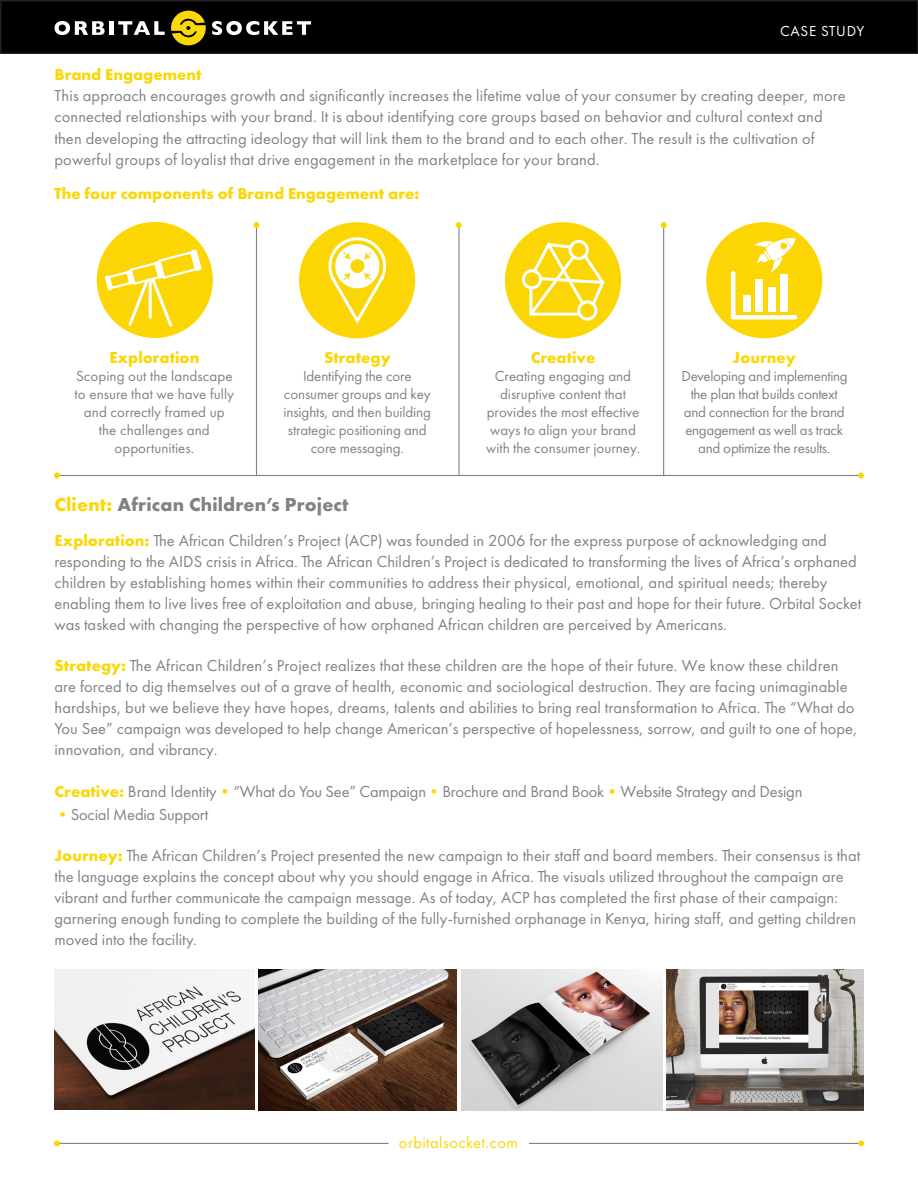
<style>
.page{position:relative;width:918px;height:1188px;background:#fff}
.page>*{position:absolute;margin:0;border:0;box-sizing:border-box;transform-origin:0 0}
.t1{font:700 19.5px "Futura PT";letter-spacing:.01em;color:#808284}
.t2{font:16.5px/21px "Futura PT";color:#808284}
.t3{font:700 16.5px "Futura PT";color:#fad706}
.t4{font:16.5px "Futura PT";letter-spacing:.025em;color:#fcd604}
.t5{font:15px/18px "Futura PT";color:#808284;text-align:center}
.t6{font:15px/18px "Futura PT";letter-spacing:-.025em;color:#808284;text-align:center}
.t7{font:15px "Futura PT";letter-spacing:.05em;color:#fff}
.s1{font-weight:700;color:#fad706}
.s2{color:#fad706}
.s3{color:#fcd604}
</style>
<div class="page">
<svg style="left:96px;top:221px;width:117px;height:118px"></svg>
<svg style="left:299px;top:222px;width:117px;height:117px"></svg>
<svg style="left:505px;top:222px;width:117px;height:117px"></svg>
<div style="left:570px;top:241px;width:17px;height:18px;background:#fcd604;border-radius:50%"></div>
<div style="left:569px;top:240px;width:20px;height:20px;border:3px solid #fff;border-radius:50%"></div>
<svg style="left:579px;top:302px;width:17px;height:17px"></svg>
<div style="left:577px;top:300px;width:20px;height:21px;border:3px solid #fff;border-radius:50%"></div>
<div style="left:523px;top:271px;width:18px;height:17px;background:#fcd604;border-radius:50%"></div>
<div style="left:522px;top:269px;width:20px;height:20px;border:3px solid #fff;border-radius:50%"></div>
<div style="left:706px;top:222px;width:116px;height:116px;background:#fcd604;border-radius:50%"></div>
<svg style="left:730px;top:238px;width:68px;height:82px"></svg>
<div style="left:1px;top:1px;width:917px;height:52px;background:#000"></div>
<div style="left:0;top:0;width:918px;height:54px;border:2px solid #231f20"></div>
<svg style="left:55px;top:21px;width:50px;height:14px"></svg>
<div style="left:109px;top:21px;width:5px;height:14px;background:#fff"></div>
<svg style="left:118px;top:21px;width:47px;height:14px"></svg>
<svg style="left:212px;top:21px;width:99px;height:14px"></svg>
<svg style="left:171px;top:11px;width:35px;height:34px"></svg>
<hr style="left:55px;top:475px;width:807px;height:1px;background:#808284">
<svg style="left:54px;top:472px;width:6px;height:6px"></svg>
<svg style="left:858px;top:472px;width:6px;height:6px"></svg>
<hr style="left:256px;top:222px;width:1px;height:253px;background:#808284">
<hr style="left:458px;top:222px;width:2px;height:253px;background:#808284">
<hr style="left:663px;top:222px;width:1px;height:253px;background:#808284">
<svg style="left:254px;top:222px;width:5px;height:6px"></svg>
<svg style="left:456px;top:222px;width:6px;height:6px"></svg>
<svg style="left:661px;top:222px;width:6px;height:6px"></svg>
<hr style="left:529px;top:1143px;width:335px;height:1px;background:#808284">
<hr style="left:54px;top:1143px;width:335px;height:1px;background:#808284">
<svg style="left:54px;top:1140px;width:6px;height:6px"></svg>
<svg style="left:858px;top:1140px;width:6px;height:6px"></svg>
<img style="left:54px;top:970px;width:200px;height:140px">
<img style="left:259px;top:969px;width:198px;height:141px">
<img style="left:666px;top:969px;width:198px;height:141px">
<img style="left:461px;top:969px;width:201px;height:141px">
<p class="t7" style="left:780px;top:22px;width:86px">CASE STUDY</p>
<p class="t2" style="left:55px;top:64px;width:793px"><span class="s1">Brand Engagement<br></span>This approach encourages growth and significantly increases the lifetime value of your consumer by creating deeper, more connected relationships with your brand. It is about identifying core groups based on behavior and cultural context and then developing the attracting ideology that will link them to the brand and to each other. The result is the cultivation of powerful groups of loyalist that drive engagement in the marketplace for your brand.</p>
<p class="t3" style="left:54px;top:183px;width:367px">The four components of Brand Engagement are:</p>
<p class="t3" style="left:109px;top:346px;width:92px">Exploration</p>
<p class="t5" style="left:75px;top:366px;width:161px">Scoping out the landscape to ensure that we have fully and correctly framed up the challenges and opportunities.</p>
<p class="t3" style="left:324px;top:346px;width:68px">Strategy</p>
<p class="t5" style="left:284px;top:367px;width:149px">Identifying the core consumer groups and key insights, and then building strategic positioning and core messaging.</p>
<p class="t3" style="left:531px;top:346px;width:66px">Creative</p>
<p class="t5" style="left:486px;top:367px;width:156px">Creating engaging and disruptive content that provides the most effective ways to align your brand with the consumer journey.</p>
<p class="t3" style="left:733px;top:346px;width:65px">Journey</p>
<p class="t6" style="left:682px;top:367px;width:168px">Developing and implementing the plan that builds context and connection for the brand engagement as well as track and optimize the results.</p>
<p class="t1" style="left:55px;top:492px;width:296px"><span class="s2">Client:</span> African Children’s Project</p>
<p class="t2" style="left:55px;top:530px;width:808px"><span class="s1">Exploration:</span> The African Children’s Project (ACP) was founded in 2006 for the express purpose of acknowledging and responding to the AIDS crisis in Africa. The African Children’s Project is dedicated to transforming the lives of Africa’s orphaned children by establishing homes within their communities to address their physical, emotional, and spiritual needs; thereby enabling them to live lives free of exploitation and abuse, bringing healing to their past and hope for their future. Orbital Socket was tasked with changing the perspective of how orphaned African children are perceived by Americans.</p>
<p class="t2" style="left:55px;top:655px;width:805px"><span class="s1">Strategy:</span> The African Children’s Project realizes that these children are the hope of their future. We know these children are forced to dig themselves out of a grave of health, economic and sociological destruction. They are facing unimaginable hardships, but we believe they have hopes, dreams, talents and abilities to bring real transformation to Africa. The “What do You See” campaign was developed to help change American’s perspective of hopelessness, sorrow, and guilt to one of hope, innovation, and vibrancy.</p>
<p class="t2" style="left:55px;top:781px;width:750px"><span class="s1">Creative:</span> Brand Identity<span class="s3">•</span>“What do You See” Campaign<span class="s3">•</span>Brochure and Brand Book<span class="s3">•</span>Website Strategy and Design</p>
<p class="t2" style="left:55px;top:804px;width:155px"><span class="s3">•</span>Social Media Support</p>
<p class="t2" style="left:55px;top:845px;width:807px"><span class="s1">Journey:</span> The African Children’s Project presented the new campaign to their staff and board members. Their consensus is that the language explains the concept about why you should engage in Africa. The visuals utilized throughout the campaign are vibrant and further communicate the campaign message. As of today, ACP has completed the first phase of their campaign: garnering enough funding to complete the building of the fully-furnished orphanage in Kenya, hiring staff, and getting children moved into the facility.</p>
<p class="t4" style="left:399px;top:1133px;width:120px">orbitalsocket.com</p>
</div>
